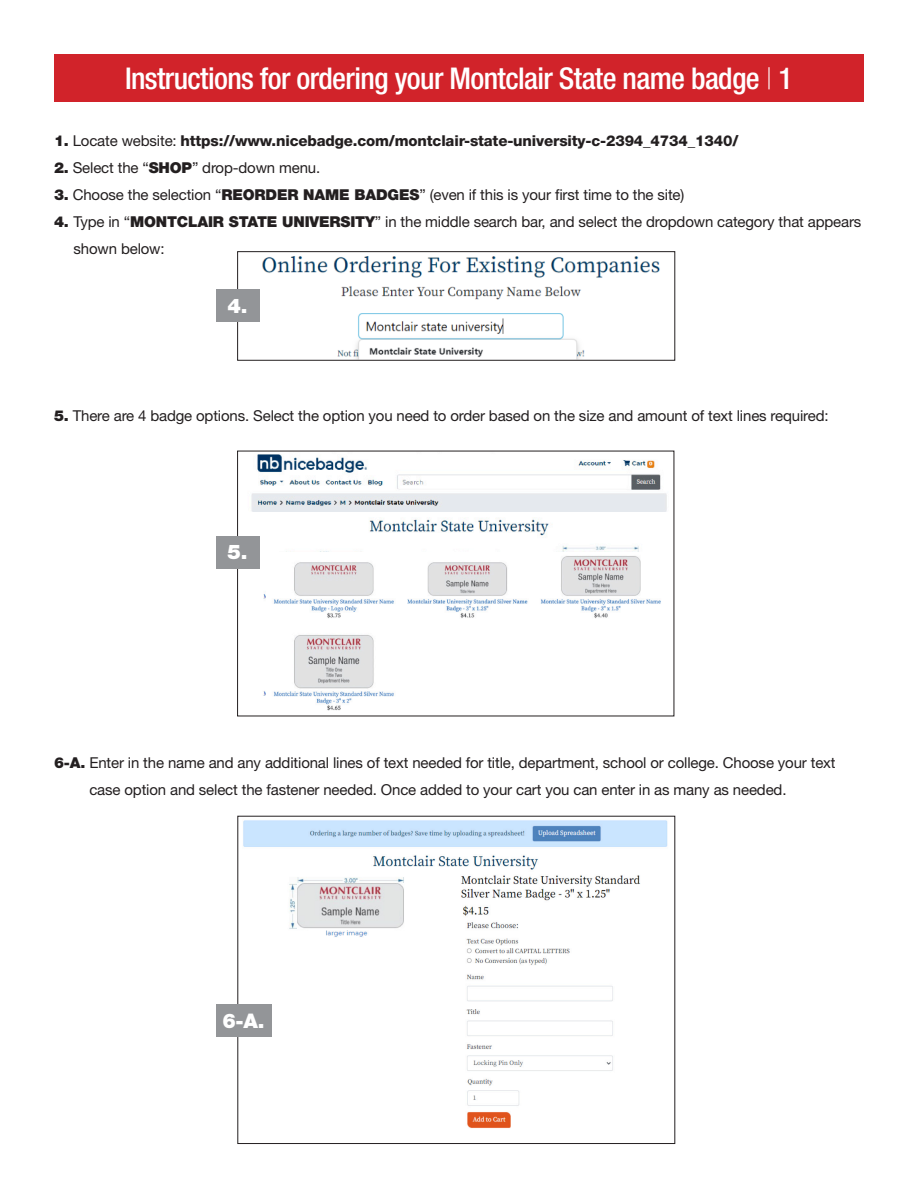
<style>
.page{position:relative;width:918px;height:1188px;background:#fff}
.page>*{position:absolute;margin:0;border:0;box-sizing:border-box;transform-origin:0 0}
.t1{font:500 condensed 30px "Helvetica Neue LT Pro";letter-spacing:-.02em;color:#fff}
.t2{font:900 20.1px "Helvetica Neue LT Pro";color:#fff}
.t3{font:15px/27px "Helvetica Neue LT Pro";letter-spacing:-.01em;color:#231f20}
.t4{font:800 15px "Helvetica Neue LT Pro";letter-spacing:-.01em;color:#231f20}
.s1{font-weight:100}
.s2{font-weight:900}
.s3{font-weight:400}
</style>
<div class="page">
<img style="left:243px;top:820px;width:425px;height:308px">
<div style="left:54px;top:54px;width:810px;height:48px;background:#d1232a"></div>
<img style="left:259px;top:256px;width:401px;height:102px">
<div style="left:237px;top:251px;width:438px;height:109px;border:1px solid #231f20"></div>
<img style="left:251px;top:454px;width:416px;height:242px">
<div style="left:216px;top:289px;width:43px;height:33px;background:#939598"></div>
<div style="left:216px;top:536px;width:43px;height:33px;background:#939598"></div>
<div style="left:216px;top:1004px;width:55px;height:33px;background:#939598"></div>
<img style="left:266px;top:552px;width:399px;height:159px">
<img style="left:297px;top:883px;width:106px;height:45px">
<p class="t1" style="left:125px;top:60px;width:669px">Instructions for ordering your Montclair State name badge <span class="s1">|</span> 1</p>
<p class="t4" style="left:54px;top:131px;width:686px"><span class="s2">1.</span> <span class="s3">Locate website:</span> https://www.nicebadge.com/montclair-state-university-c-2394_4734_1340/</p>
<p class="t3" style="left:54px;top:154px;width:268px"><span class="s2">2.</span> Select the “<span class="s2">SHOP</span>” drop-down menu.</p>
<p class="t3" style="left:54px;top:181px;width:632px"><span class="s2">3.</span> Choose the selection “<span class="s2">REORDER NAME BADGES</span>” (even if this is your first time to the site)</p>
<p class="t3" style="left:74px;top:208px;width:789px;text-indent:-20px"><span class="s2">4.</span> Type in “<span class="s2">MONTCLAIR STATE UNIVERSITY</span>” in the middle search bar, and select the dropdown category that appears shown below:</p>
<p class="t2" style="left:228px;top:294px;width:21px">4.</p>
<p class="t3" style="left:54px;top:402px;width:776px"><span class="s2">5.</span> There are 4 badge options. Select the option you need to order based on the size and amount of text lines required:</p>
<p class="t2" style="left:228px;top:540px;width:21px">5.</p>
<p class="t3" style="left:89px;top:749px;width:748px;text-indent:-35px"><span class="s2">6-A.</span> Enter in the name and any additional lines of text needed for title, department, school or college. Choose your text case option and select the fastener needed. Once added to your cart you can enter in as many as needed.</p>
<p class="t2" style="left:222px;top:1009px;width:44px">6-A.</p>
</div>
